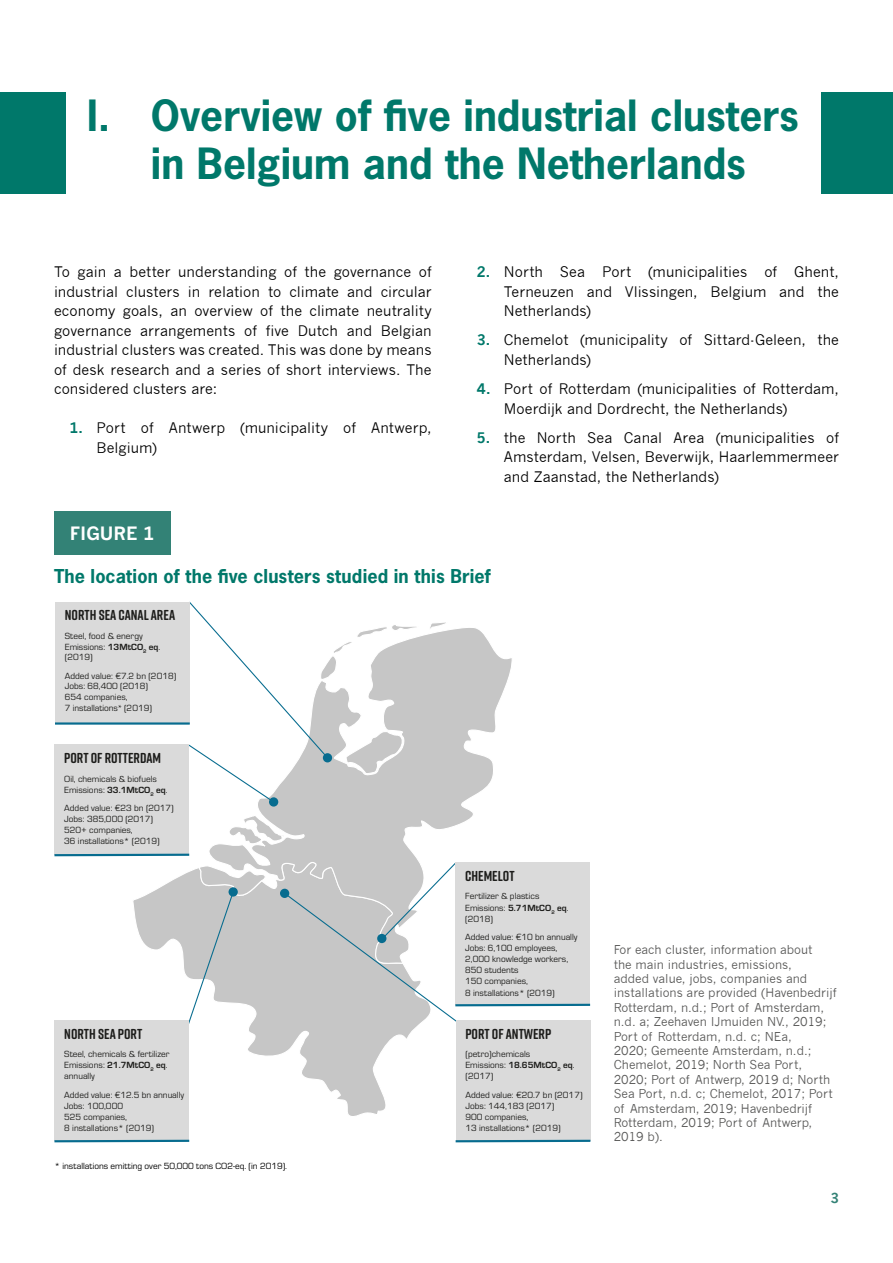
<style>
.page{position:relative;width:893px;height:1263px;background:#fff}
.page>*{position:absolute;margin:0;border:0;box-sizing:border-box;transform-origin:0 0}
.t1{font:700 40.5px/48.6px "News Gothic Std";color:#00786a;text-align:center}
.t2{font:700 18px "News Gothic Std";letter-spacing:.005em;color:#00786a}
.t3{font:700 18px "News Gothic";color:#fff}
.t4{font:700 14.4px "Rift Soft";color:#1d1d1b}
.t5{font:14.25px/19.5px "News Gothic";letter-spacing:.005em;color:#000;text-align:justify}
.t6{font:700 13.5px "News Gothic";color:#338276}
.t7{font:12px/14.4px "News Gothic";color:#575756}
.t8{font:9.3px/11.1px "Eurostile";color:#1d1d1b}
.t9{font:9.3px "Eurostile";color:#000}
.s1{font-weight:700;color:#00786a}
.s2{font-weight:700}
.s3{font-family:"Minion Pro"}
</style>
<div class="page">
<div style="left:0;top:92px;width:893px;height:101px;background:#00786a"></div>
<div style="left:66px;top:78px;width:754px;height:132px;background:#fff"></div>
<svg style="left:133px;top:868px;width:287px;height:248px"></svg>
<svg style="left:198px;top:622px;width:314px;height:347px"></svg>
<svg style="left:186px;top:890px;width:49px;height:138px"></svg>
<svg style="left:187px;top:601px;width:142px;height:202px"></svg>
<div style="left:54px;top:745px;width:135px;height:110px;background:#dadada"></div>
<div style="left:280px;top:889px;width:9px;height:9px;background:#076c8f;border-radius:50%"></div>
<div style="left:323px;top:753px;width:9px;height:9px;background:#076c8f;border-radius:50%"></div>
<div style="left:269px;top:797px;width:9px;height:9px;background:#076c8f;border-radius:50%"></div>
<div style="left:229px;top:887px;width:9px;height:9px;background:#076c8f;border-radius:50%"></div>
<svg style="left:54px;top:853px;width:136px;height:4px"></svg>
<div style="left:54px;top:1020px;width:135px;height:121px;background:#dadada"></div>
<svg style="left:54px;top:1139px;width:136px;height:4px"></svg>
<div style="left:456px;top:1020px;width:134px;height:121px;background:#dadada"></div>
<svg style="left:455px;top:1138px;width:136px;height:5px"></svg>
<svg style="left:283px;top:861px;width:308px;height:162px"></svg>
<div style="left:55px;top:602px;width:135px;height:121px;background:#dadada"></div>
<hr style="left:55px;top:722px;width:135px;height:3px;background:#076c8f">
<div style="left:54px;top:511px;width:116px;height:44px;background:#338276"></div>
<h1 class="t1" style="left:87px;top:90px;width:713px">I. Overview of five industrial clusters in Belgium and the Netherlands</h1>
<p class="t5" style="left:54px;top:262px;width:379px">To gain a better understanding of the governance of industrial clusters in relation to climate and circular economy goals, an overview of the climate neutrality governance arrangements of five Dutch and Belgian industrial clusters was created. This was done by means of desk research and a series of short interviews. The considered clusters are:</p>
<p class="t5" style="left:97px;top:418px;width:337px;text-indent:-27px"><span class="s1">1.</span> Port of Antwerp (municipality of Antwerp,<br>Belgium)</p>
<p class="t3" style="left:70px;top:522px;width:86px">FIGURE 1</p>
<p class="t5" style="left:504px;top:262px;width:337px;text-indent:-27px"><span class="s1">2.</span> North Sea Port (municipalities of Ghent, Terneuzen and Vlissingen, Belgium and the Netherlands)</p>
<p class="t5" style="left:504px;top:330px;width:337px;text-indent:-27px"><span class="s1">3.</span> Chemelot (municipality of Sittard-Geleen, the<br>Netherlands)</p>
<p class="t5" style="left:504px;top:379px;width:337px;text-indent:-27px"><span class="s1">4.</span> Port of Rotterdam (municipalities of Rotterdam,<br>Moerdijk and Dordrecht, the Netherlands)</p>
<p class="t5" style="left:504px;top:428px;width:337px;text-indent:-27px"><span class="s1">5.</span> the North Sea Canal Area (municipalities of Amsterdam, Velsen, Beverwijk, Haarlemmermeer and Zaanstad, the Netherlands)</p>
<p class="t2" style="left:54px;top:564px;width:438px">The location of the five clusters studied in this Brief</p>
<p class="t4" style="left:65px;top:605px;width:112px">NORTH SEA CANAL AREA</p>
<p class="t8" style="left:65px;top:630px;width:97px">Steel, food &amp; energy<br>Emissions: <span class="s2">13MtCO</span><sub>2</sub> <span class="s2">eq</span>. (2019)</p>
<p class="t8" style="left:65px;top:669px;width:113px">Added value: €7.2 bn (2018)<br>Jobs: 68,400 (2018)<br>654 companies,<br>7 installations<span class="s3">*</span> (2019)</p>
<p class="t4" style="left:64px;top:748px;width:98px">PORT OF ROTTERDAM</p>
<p class="t8" style="left:64px;top:772px;width:105px">Oil, chemicals &amp; biofuels<br>Emissions: <span class="s2">33.1MtCO</span><sub>2</sub> <span class="s2">eq</span>.</p>
<p class="t8" style="left:64px;top:802px;width:111px">Added value: €23 bn (2017)<br>Jobs: 385,000 (2017)<br>520+ companies,<br>36 installations* (2019)</p>
<p class="t4" style="left:64px;top:1023px;width:79px">NORTH SEA PORT</p>
<p class="t8" style="left:64px;top:1048px;width:107px">Steel, chemicals &amp; fertilizer<br>Emissions: <span class="s2">21.7MtCO</span><sub>2</sub> <span class="s2">eq</span>. annually</p>
<p class="t8" style="left:64px;top:1088px;width:121px">Added value: €12.5 bn annually<br>Jobs: 100,000<br>525 companies,<br>8 installations* (2019)</p>
<p class="t9" style="left:54px;top:1160px;width:234px">* installations emitting over 50,000 tons CO2-eq. (in 2019).</p>
<p class="t4" style="left:465px;top:866px;width:51px">CHEMELOT</p>
<p class="t8" style="left:465px;top:890px;width:105px">Fertilizer &amp; plastics<br>Emissions: <span class="s2">5.71MtCO</span><sub>2</sub> <span class="s2">eq</span>. (2018)</p>
<p class="t8" style="left:465px;top:931px;width:114px">Added value: €10 bn annually<br>Jobs: 6,100 employees,<br>2,000 knowledge workers,<br>850 students<br>150 companies,<br>8 installations* (2019)</p>
<p class="t4" style="left:465px;top:1023px;width:87px">PORT OF ANTWERP</p>
<p class="t8" style="left:465px;top:1048px;width:111px">(petro)chemicals<br>Emissions: <span class="s2">18.65MtCO</span><sub>2</sub> <span class="s2">eq</span>. (2017)</p>
<p class="t8" style="left:465px;top:1088px;width:119px">Added value: €20.7 bn (2017)<br>Jobs: 144,183 (2017)<br>900 companies,<br>13 installations* (2019)</p>
<p class="t7" style="left:614px;top:942px;width:224px">For each cluster, information about<br>the main industries, emissions,<br>added value, jobs, companies and installations are provided (Havenbedrijf Rotterdam, n.d.; Port of Amsterdam, n.d. a; Zeehaven IJmuiden NV., 2019; Port of Rotterdam, n.d. c; NEa,<br>2020; Gemeente Amsterdam, n.d.; Chemelot, 2019; North Sea Port, 2020; Port of Antwerp, 2019 d; North Sea Port, n.d. c; Chemelot, 2017; Port of Amsterdam, 2019; Havenbedrijf Rotterdam, 2019; Port of Antwerp, 2019 b).</p>
<p class="t6" style="left:830px;top:1190px;width:10px">3</p>
</div>
